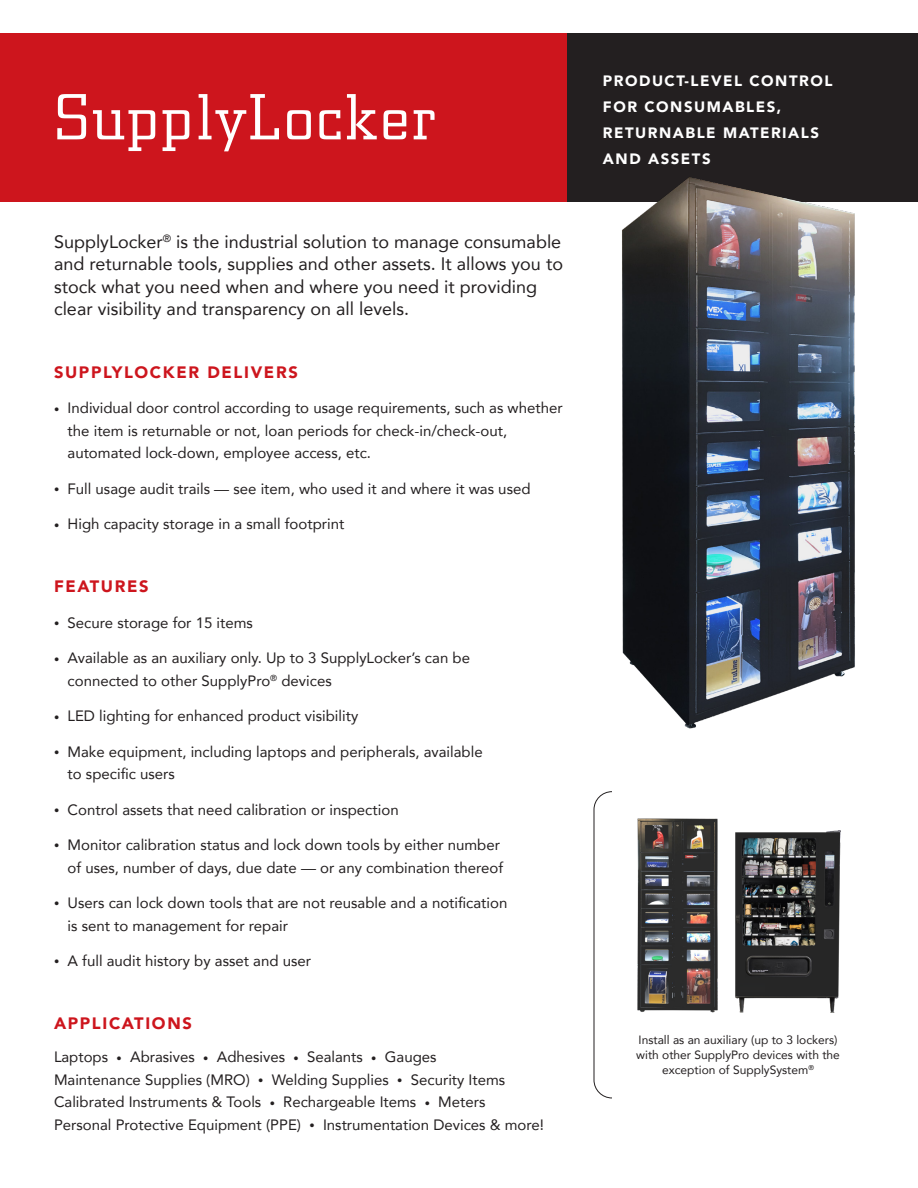
<style>
.page{position:relative;width:918px;height:1188px;background:#fff}
.page>*{position:absolute;margin:0;border:0;box-sizing:border-box;transform-origin:0 0}
.t1{font:300 64.2px "City";letter-spacing:.045em;color:#fff;scale:1.1 1}
.t2{font:18px/22.5px "Avenir";color:#231f20}
.t3{font:900 16.5px "Avenir";letter-spacing:.1em;color:#cd151d}
.t4{font:15px/22.5px "Avenir";color:#231f20}
.t5{font:900 15px/25.8px "Avenir";letter-spacing:.1em;color:#fff}
.t6{font:12px/15px "Avenir";color:#231f20;text-align:center}
.s1{font-size:10.5px}
</style>
<div class="page">
<div style="left:567px;top:34px;width:351px;height:168px;background:#231f20"></div>
<div style="left:0;top:34px;width:567px;height:168px;background:#cd151d"></div>
<svg style="left:593px;top:791px;width:19px;height:308px"></svg>
<img style="left:622px;top:177px;width:233px;height:552px">
<img style="left:637px;top:818px;width:81px;height:195px">
<img style="left:735px;top:831px;width:106px;height:182px">
<p class="t1" style="left:54px;top:82px;width:349px">SupplyLocker</p>
<p class="t2" style="left:54px;top:229px;width:511px">SupplyLocker<sup>®</sup> is the industrial solution to manage consumable and returnable tools, supplies and other assets. It allows you to stock what you need when and where you need it providing clear visibility and transparency on all levels.</p>
<p class="t3" style="left:54px;top:358px;width:245px">SUPPLYLOCKER DELIVERS</p>
<p class="t4" style="left:68px;top:397px;width:497px;text-indent:-14px"><span class="s1">•</span> Individual door control according to usage requirements, such as whether the item is returnable or not, loan periods for check-in/check-out, automated lock-down, employee access, etc.</p>
<p class="t4" style="left:54px;top:477px;width:478px"><span class="s1">•</span> Full usage audit trails — see item, who used it and where it was used</p>
<p class="t4" style="left:54px;top:512px;width:292px"><span class="s1">•</span> High capacity storage in a small footprint</p>
<p class="t3" style="left:54px;top:572px;width:96px">FEATURES</p>
<p class="t4" style="left:54px;top:611px;width:201px"><span class="s1">•</span> Secure storage for 15 items</p>
<p class="t4" style="left:68px;top:646px;width:404px;text-indent:-14px"><span class="s1">•</span> Available as an auxiliary only. Up to 3 SupplyLocker’s can be connected to other SupplyPro<sup>®</sup> devices</p>
<p class="t4" style="left:54px;top:704px;width:306px"><span class="s1">•</span> LED lighting for enhanced product visibility</p>
<p class="t4" style="left:68px;top:740px;width:417px;text-indent:-14px"><span class="s1">•</span> Make equipment, including laptops and peripherals, available to specific users</p>
<p class="t4" style="left:54px;top:798px;width:346px"><span class="s1">•</span> Control assets that need calibration or inspection</p>
<p class="t4" style="left:54px;top:833px;width:451px;text-align:right"><span class="s1">•</span> Monitor calibration status and lock down tools by either number of uses, number of days, due date — or any combination thereof</p>
<p class="t4" style="left:68px;top:891px;width:441px;text-indent:-14px"><span class="s1">•</span> Users can lock down tools that are not reusable and a notification is sent to management for repair</p>
<p class="t4" style="left:54px;top:949px;width:259px"><span class="s1">•</span> A full audit history by asset and user</p>
<p class="t3" style="left:54px;top:1009px;width:139px">APPLICATIONS</p>
<p class="t4" style="left:54px;top:1045px;width:492px">Laptops <span class="s1">•</span> Abrasives <span class="s1">•</span> Adhesives <span class="s1">•</span> Sealants <span class="s1">•</span> Gauges<br>Maintenance Supplies (MRO) <span class="s1">•</span> Welding Supplies <span class="s1">•</span> Security Items Calibrated Instruments &amp; Tools <span class="s1">•</span> Rechargeable Items <span class="s1">•</span> Meters Personal Protective Equipment (PPE) <span class="s1">•</span> Instrumentation Devices &amp; more!</p>
<p class="t5" style="left:603px;top:68px;width:231px">PRODUCT-LEVEL CONTROL<br>FOR CONSUMABLES,<br>RETURNABLE MATERIALS<br>AND ASSETS</p>
<p class="t6" style="left:636px;top:1032px;width:205px">Install as an auxiliary (up to 3 lockers) with other SupplyPro devices with the exception of SupplySystem<sup>®</sup></p>
</div>
